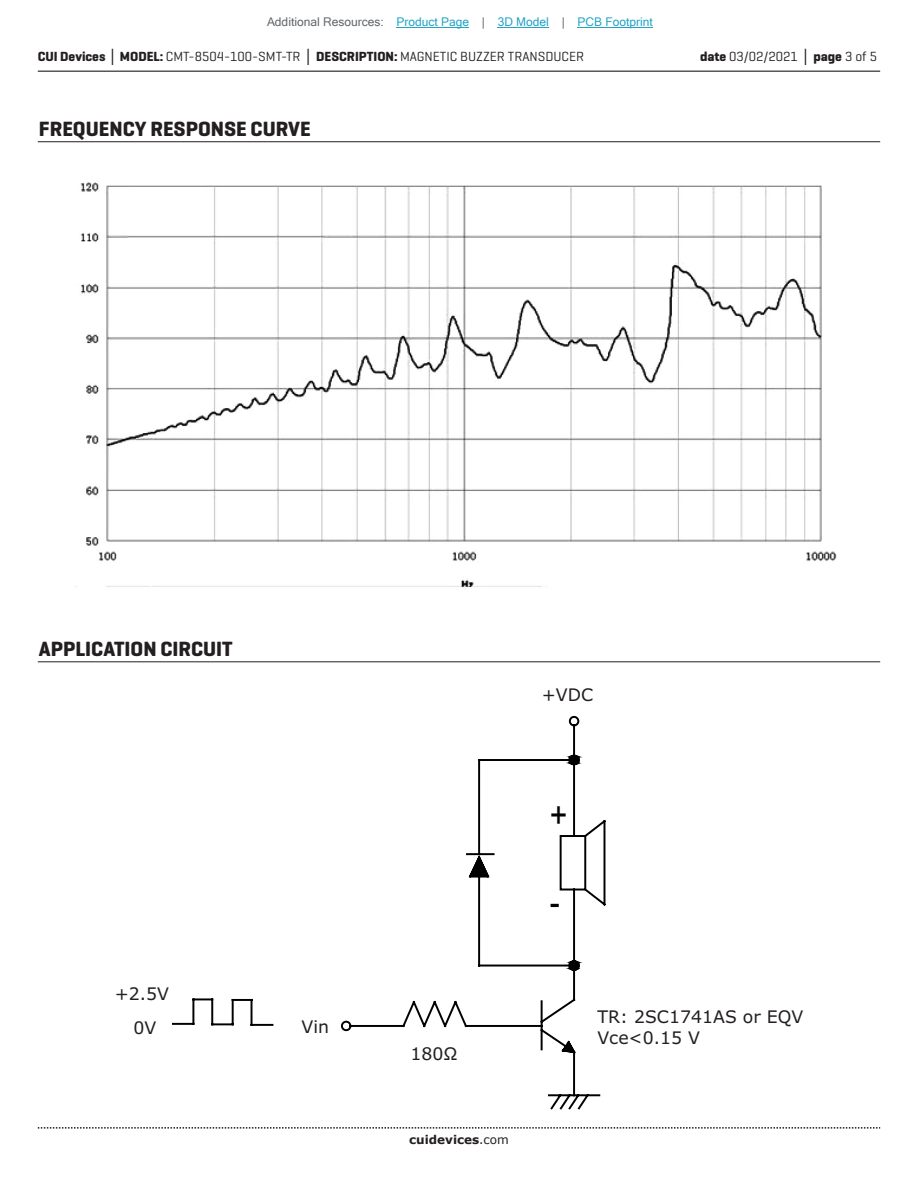
<style>
.page{position:relative;width:918px;height:1188px;background:#fff}
.page>*{position:absolute;margin:0;border:0;box-sizing:border-box;transform-origin:0 0}
.t1{font:36.9px "Arial Narrow";color:#000}
.t2{font:700 21px "Geogrotesque";color:#231f20}
.t3{font:17.25px/34.2px "Verdana";color:#231f20;text-align:center}
.t4{font:13.5px "Geogrotesque";color:#231f20}
.t5{font:12px "Microsoft Sans Serif";color:#23a4c6}
.t6{font:700 12px "Verdana";color:#231f20}
.s1{color:#63676b}
.s2{font-weight:700}
.s3{font-family:"Verdana";font-weight:700}
.s4{font-weight:400}
</style>
<div class="page">
<hr style="left:38px;top:71px;width:842px;height:1px;background:#231f20">
<svg style="left:38px;top:1127px;width:842px;height:2px"></svg>
<hr style="left:38px;top:661px;width:842px;height:1px;background:#231f20">
<hr style="left:38px;top:141px;width:842px;height:1px;background:#231f20">
<img style="left:75px;top:181px;width:762px;height:407px">
<svg style="left:172px;top:998px;width:429px;height:112px"></svg>
<svg style="left:340px;top:715px;width:241px;height:340px"></svg>
<svg style="left:465px;top:753px;width:141px;height:219px"></svg>
<hr style="left:397px;top:27px;width:72px;height:1px;background:#23a4c6">
<hr style="left:498px;top:27px;width:51px;height:1px;background:#23a4c6">
<hr style="left:578px;top:27px;width:75px;height:1px;background:#23a4c6">
<p class="t5" style="left:267px;top:15px;width:387px"><span class="s1">Additional Resources:</span> Product Page <span class="s1">|</span> 3D Model <span class="s1">|</span> PCB Footprint</p>
<p class="t4" style="left:38px;top:48px;width:548px"><span class="s2">CUI Devices</span> <span class="s3">│</span> <span class="s2">MODEL:</span> CMT-8504-100-SMT-TR <span class="s3">│</span> <span class="s2">DESCRIPTION:</span> MAGNETIC BUZZER TRANSDUCER</p>
<p class="t4" style="left:700px;top:48px;width:179px"><span class="s2">date</span> 03/02/2021 <span class="s3">│</span> <span class="s2">page</span> 3 of 5</p>
<h2 class="t2" style="left:39px;top:116px;width:273px">FREQUENCY RESPONSE CURVE</h2>
<h2 class="t2" style="left:39px;top:636px;width:195px">APPLICATION CIRCUIT</h2>
<p class="t3" style="left:115px;top:976px;width:56px">+2.5V<br>0V</p>
<p class="t3" style="left:302px;top:1009px;width:29px">Vin</p>
<p class="t3" style="left:542px;top:677px;width:53px">+VDC</p>
<p class="t3" style="left:411px;top:1037px;width:49px">180Ω</p>
<p class="t6" style="left:409px;top:1131px;width:101px">cuidevices<span class="s4">.com</span></p>
<h1 class="t1" style="left:550px;top:788px;width:19px">+</h1>
<h1 class="t1" style="left:550px;top:875px;width:12px">-</h1>
<p class="t3" style="left:597px;top:1006px;width:207px;line-height:20.9px;text-align:left">TR: 2SC1741AS or EQV<br>Vce&lt;0.15 V</p>
</div>
